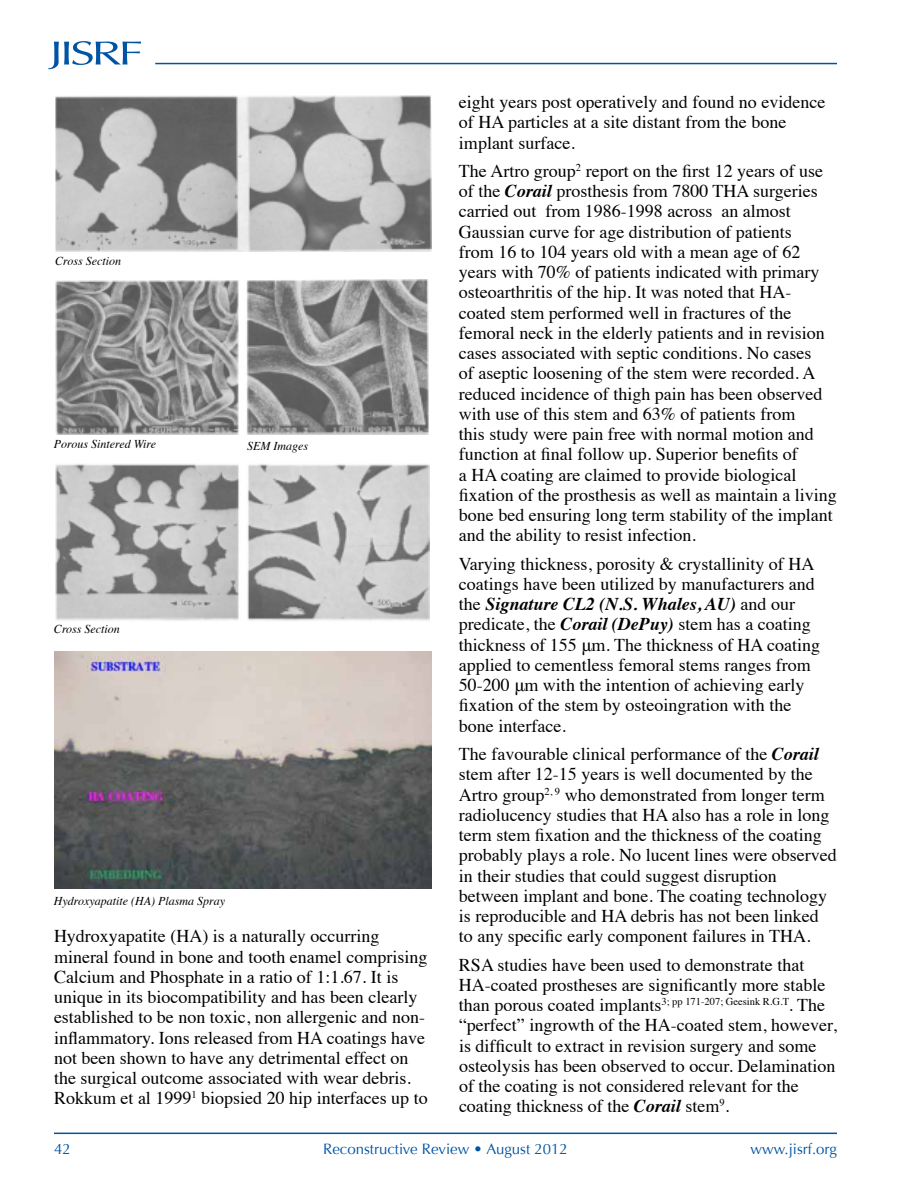
<style>
.page{position:relative;width:918px;height:1188px;background:#fff}
.page>*{position:absolute;margin:0;border:0;box-sizing:border-box;transform-origin:0 0}
.t1{font:18px/20.2px "Times";color:#000}
.t2{font:15px "Optima";color:#0054a4}
.t3{font:italic 12px "Times";color:#000}
.s1{font-weight:700;font-style:italic}
</style>
<div class="page">
<svg style="left:48px;top:41px;width:93px;height:29px"></svg>
<hr style="left:155px;top:63px;width:682px;height:1px;background:#0054a4">
<hr style="left:54px;top:1133px;width:783px;height:1px;background:#0054a4">
<img style="left:55px;top:95px;width:377px;height:157px">
<img style="left:55px;top:279px;width:374px;height:155px">
<img style="left:55px;top:464px;width:375px;height:157px">
<img style="left:54px;top:651px;width:378px;height:238px">
<p class="t3" style="left:55px;top:250px;width:67px">Cross Section</p>
<p class="t3" style="left:54px;top:433px;width:104px">Porous Sintered Wire</p>
<p class="t3" style="left:54px;top:619px;width:67px">Cross Section</p>
<p class="t3" style="left:247px;top:435px;width:62px">SEM Images</p>
<p class="t3" style="left:54px;top:891px;width:173px">Hydroxyapatite (HA) Plasma Spray</p>
<p class="t1" style="left:54px;top:925px;width:375px">Hydroxyapatite (HA) is a naturally occurring mineral found in bone and tooth enamel comprising Calcium and Phosphate in a ratio of 1:1.67. It is unique in its biocompatibility and has been clearly established to be non toxic, non allergenic and non&shy;inflammatory. Ions released from HA coatings have not been shown to have any detrimental effect on the surgical outcome associated with wear debris.<br>Rokkum et al 1999<sup>1</sup> biopsied 20 hip interfaces up to</p>
<p class="t1" style="left:459px;top:90px;width:368px">eight years post operatively and found no evidence of HA particles at a site distant from the bone implant surface.</p>
<p class="t1" style="left:459px;top:159px;width:379px">The Artro group<sup>2</sup> report on the first 12 years of use of the <span class="s1">Corail</span> prosthesis from 7800 THA surgeries carried out from 1986-1998 across an almost Gaussian curve for age distribution of patients<br>from 16 to 104 years old with a mean age of 62 years with 70% of patients indicated with primary osteoarthritis of the hip. It was noted that HA&shy;coated stem performed well in fractures of the femoral neck in the elderly patients and in revision cases associated with septic conditions. No cases<br>of aseptic loosening of the stem were recorded. A reduced incidence of thigh pain has been observed with use of this stem and 63% of patients from<br>this study were pain free with normal motion and function at final follow up. Superior benefits of<br>a HA coating are claimed to provide biological fixation of the prosthesis as well as maintain a living bone bed ensuring long term stability of the implant and the ability to resist infection.</p>
<p class="t1" style="left:459px;top:552px;width:363px">Varying thickness, porosity &amp; crystallinity of HA coatings have been utilized by manufacturers and the <span class="s1">Signature CL2 (N.S. Whales, AU)</span> and our predicate, the <span class="s1">Corail (DePuy)</span> stem has a coating thickness of 155 μm. The thickness of HA coating applied to cementless femoral stems ranges from 50-200 μm with the intention of achieving early fixation of the stem by osteoingration with the bone interface.</p>
<p class="t1" style="left:459px;top:742px;width:379px">The favourable clinical performance of the <span class="s1">Corail </span>stem after 12-15 years is well documented by the Artro group<sup>2,</sup> <sup>9</sup> who demonstrated from longer term radiolucency studies that HA also has a role in long term stem fixation and the thickness of the coating probably plays a role. No lucent lines were observed in their studies that could suggest disruption between implant and bone. The coating technology is reproducible and HA debris has not been linked to any specific early component failures in THA.</p>
<p class="t1" style="left:459px;top:953px;width:379px">RSA studies have been used to demonstrate that HA-coated prostheses are significantly more stable than porous coated implants<sup>3;</sup> <sup>pp</sup> <sup>171-207;</sup> <sup>Geesink</sup> <sup>R.G.T</sup>. The “perfect” ingrowth of the HA-coated stem, however, is difficult to extract in revision surgery and some osteolysis has been observed to occur. Delamination of the coating is not considered relevant for the coating thickness of the <span class="s1">Corail</span> stem<sup>9</sup>.</p>
<p class="t2" style="left:54px;top:1140px;width:18px">42</p>
<p class="t2" style="left:323px;top:1140px;width:246px">Reconstructive Review • August 2012</p>
<p class="t2" style="left:751px;top:1140px;width:88px">www.jisrf.org</p>
</div>
